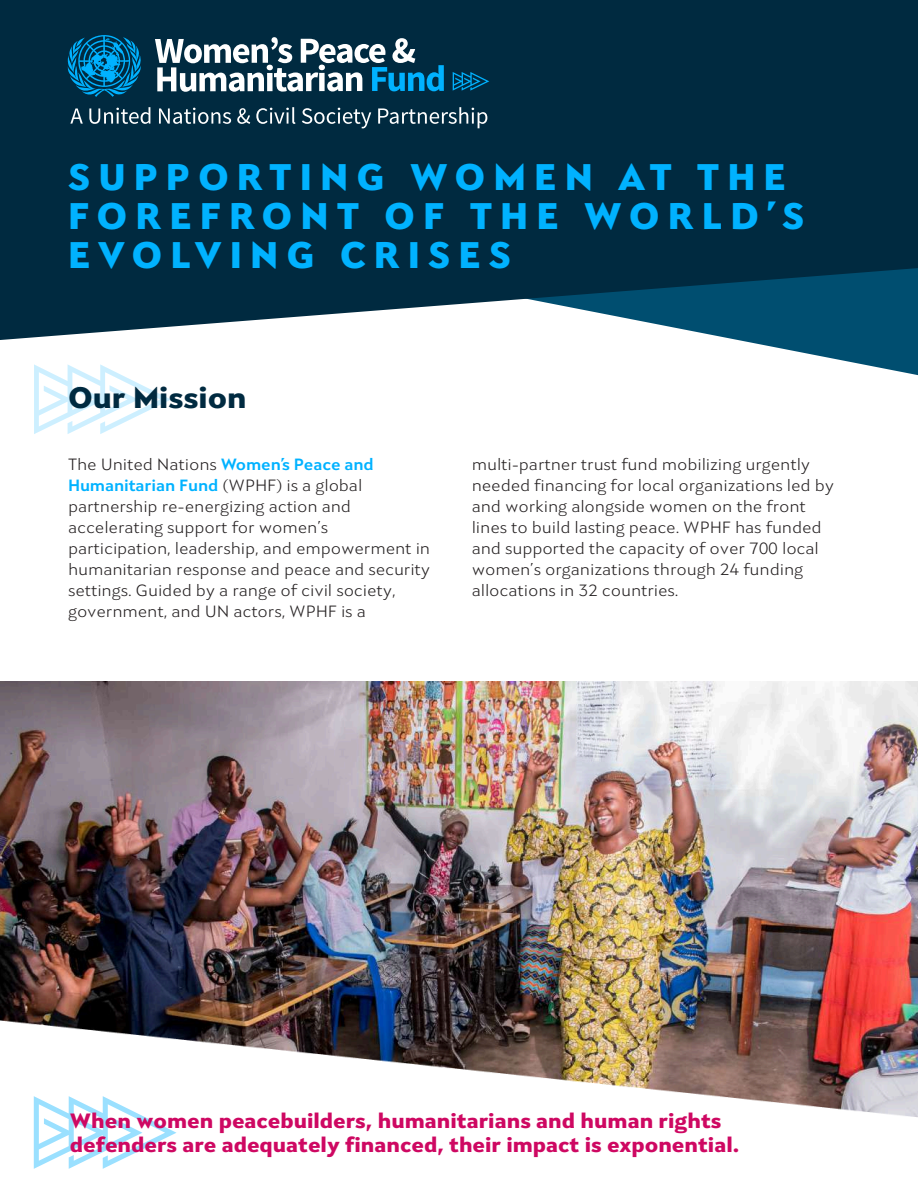
<style>
.page{position:relative;width:918px;height:1188px;background:#fff}
.page>*{position:absolute;margin:0;border:0;box-sizing:border-box;transform-origin:0 0}
.t1{font:900 37.5px/39px "Seven One Eight";letter-spacing:.215em;color:#00b2ff}
.t2{font:900 30px "Seven One Eight";color:#002a40}
.t3{font:900 21px/24.2px "Seven One Eight";color:#ce0862}
.t4{font:300 16.5px/21px "Seven One Eight";letter-spacing:-.01em;color:#231f20}
.s1{font-weight:700;color:#00b2ff}
</style>
<div class="page">
<img style="left:0;top:681px;width:918px;height:287px">
<img style="left:0;top:968px;width:918px;height:177px">
<svg style="left:738px;top:340px;width:180px;height:35px"></svg>
<svg style="left:0;top:0;width:918px;height:340px;background:#0d374d"></svg>
<svg style="left:155px;top:37px;width:289px;height:55px"></svg>
<svg style="left:453px;top:72px;width:36px;height:19px"></svg>
<svg style="left:68px;top:34px;width:74px;height:63px;background:#00618d"></svg>
<svg style="left:70px;top:108px;width:13px;height:16px"></svg>
<svg style="left:89px;top:107px;width:61px;height:17px"></svg>
<svg style="left:159px;top:108px;width:72px;height:16px"></svg>
<svg style="left:237px;top:108px;width:13px;height:16px"></svg>
<svg style="left:256px;top:107px;width:39px;height:17px"></svg>
<svg style="left:302px;top:108px;width:69px;height:20px"></svg>
<svg style="left:378px;top:107px;width:109px;height:21px;background:#375869"></svg>
<svg style="left:34px;top:1096px;width:143px;height:73px"></svg>
<svg style="left:34px;top:364px;width:137px;height:70px"></svg>
<h1 class="t1" style="left:68px;top:156px;width:738px">SUPPORTING WOMEN AT THE<br>FOREFRONT OF THE WORLD’S<br>EVOLVING CRISES</h1>
<h2 class="t2" style="left:68px;top:376px;width:180px">Our Mission</h2>
<p class="t4" style="left:68px;top:454px;width:364px">The United Nations <span class="s1">Women’s Peace and Humanitarian Fund</span> (WPHF) is a global partnership re-energizing action and accelerating support for women’s participation, leadership, and empowerment in humanitarian response and peace and security settings. Guided by a range of civil society, government, and UN actors, WPHF is a</p>
<p class="t4" style="left:472px;top:454px;width:364px">multi-partner trust fund mobilizing urgently needed financing for local organizations led by and working alongside women on the front lines to build lasting peace. WPHF has funded and supported the capacity of over 700 local women’s organizations through 24 funding allocations in 32 countries.</p>
<p class="t3" style="left:70px;top:1108px;width:671px">When women peacebuilders, humanitarians and human rights defenders are adequately financed, their impact is exponential.</p>
</div>
